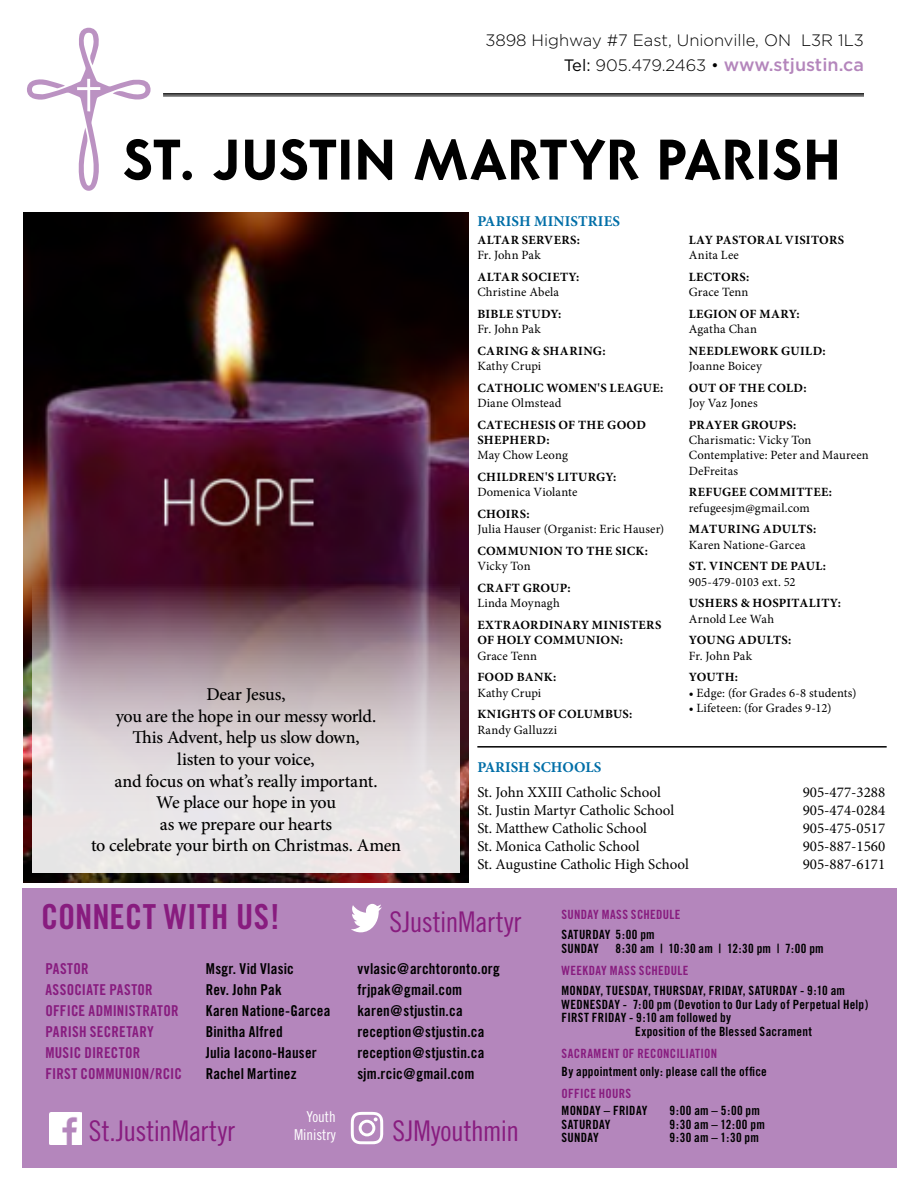
<style>
.page{position:relative;width:918px;height:1188px;background:#fff}
.page>*{position:absolute;margin:0;border:0;box-sizing:border-box;transform-origin:0 0}
.t1{font:34.5px "Trade Gothic Bold Cond Twenty";letter-spacing:.01em;color:#881c7f}
.t2{font:28.5px "Trade Gothic Cond Eighteen";letter-spacing:-.01em;color:#881c7f}
.t3{font:500 18px/21.6px "Minion Pro";letter-spacing:-.015em;color:#000;text-align:center}
.t4{font:500 18px "Gotham HTF";color:#b486bc}
.t5{font:300 16.5px "Gotham HTF";color:#000}
.t6{font:15px "Trade Gothic Bold Cond Twenty";letter-spacing:.015em;color:#000}
.t7{font:15px "Minion Pro";color:#000}
.t8{font:15px "Trade Gothic Bold Cond Twenty";letter-spacing:.015em;color:#881c7f}
.t9{font:700 15px "Minion Pro";letter-spacing:.01em;color:#006ea7}
.t10{font:15px/18px "Trade Gothic Cond Eighteen";color:#fff;text-align:right}
.t11{font:12.75px/13.5px "Trade Gothic Bold Cond Twenty";letter-spacing:.02em;color:#000}
.t12{font:12.75px "Trade Gothic Bold Cond Twenty";letter-spacing:.025em;color:#881c7f}
.t13{font:12.6px/15.1px "Minion Pro";letter-spacing:.01em;color:#000}
.t14{font:700 12.6px/15.1px "Minion Pro";letter-spacing:.03em;color:#000}
.t15{font:700 12.6px "Minion Pro";letter-spacing:.005em;color:#000}
.s1{font-weight:400;font-size:16.5px;color:#000}
.s2{font-weight:300;font-size:16.5px;color:#000}
</style>
<div class="page">
<div style="left:22px;top:888px;width:874px;height:279px;background:#b486bc"></div>
<hr style="left:163px;top:93px;width:701px;height:2px;background:#000">
<hr style="left:163px;top:96px;width:701px;height:1px;background:#000">
<img style="left:49px;top:1112px;width:32px;height:32px">
<svg style="left:351px;top:1112px;width:32px;height:32px"></svg>
<svg style="left:351px;top:904px;width:31px;height:28px"></svg>
<img style="left:23px;top:212px;width:446px;height:670px">
<svg style="left:32px;top:547px;width:428px;height:326px;background:#b29fa7"></svg>
<svg style="left:27px;top:28px;width:810px;height:163px"></svg>
<hr style="left:477px;top:746px;width:410px;height:2px;background:#000">
<h3 class="t5" style="left:485px;top:31px;width:380px">3898 Highway #7 East, Unionville, ON L3R 1L3</h3>
<h3 class="t4" style="left:564px;top:55px;width:302px"><span class="s1">Tel:</span> <span class="s2">905.479.2463 •</span> www.stjustin.ca</h3>
<h3 class="t3" style="left:91px;top:684px;width:311px">Dear Jesus,<br>you are the hope in our messy world.<br>This Advent, help us slow down,<br>listen to your voice,<br>and focus on what’s really important.<br>We place our hope in you<br>as we prepare our hearts<br>to celebrate your birth on Christmas. Amen</h3>
<p class="t9" style="left:477px;top:210px;width:142px">PARISH MINISTRIES</p>
<p class="t14" style="left:477px;top:233px;width:104px">ALTAR SERVERS:</p>
<p class="t13" style="left:477px;top:248px;width:65px">Fr. John Pak</p>
<p class="t14" style="left:477px;top:270px;width:104px">ALTAR SOCIETY:</p>
<p class="t13" style="left:477px;top:285px;width:83px">Christine Abela</p>
<p class="t14" style="left:477px;top:307px;width:86px">BIBLE STUDY:</p>
<p class="t13" style="left:477px;top:322px;width:65px">Fr. John Pak</p>
<p class="t14" style="left:477px;top:344px;width:130px">CARING &amp; SHARING:</p>
<p class="t13" style="left:477px;top:359px;width:66px">Kathy Crupi</p>
<p class="t14" style="left:477px;top:381px;width:187px">CATHOLIC WOMEN'S LEAGUE:</p>
<p class="t13" style="left:477px;top:396px;width:86px">Diane Olmstead</p>
<p class="t14" style="left:477px;top:417px;width:170px">CATECHESIS OF THE GOOD<br>SHEPHERD:</p>
<p class="t13" style="left:477px;top:448px;width:92px">May Chow Leong</p>
<p class="t14" style="left:477px;top:470px;width:141px">CHILDREN'S LITURGY:</p>
<p class="t13" style="left:477px;top:485px;width:102px">Domenica Violante</p>
<p class="t14" style="left:477px;top:507px;width:54px">CHOIRS:</p>
<p class="t13" style="left:477px;top:522px;width:188px">Julia Hauser (Organist: Eric Hauser)</p>
<p class="t14" style="left:477px;top:544px;width:172px">COMMUNION TO THE SICK:</p>
<p class="t13" style="left:477px;top:559px;width:55px">Vicky Ton</p>
<p class="t14" style="left:477px;top:581px;width:95px">CRAFT GROUP:</p>
<p class="t13" style="left:477px;top:596px;width:84px">Linda Moynagh</p>
<p class="t14" style="left:477px;top:618px;width:184px">EXTRAORDINARY MINISTERS<br>OF HOLY COMMUNION:</p>
<p class="t13" style="left:477px;top:648px;width:61px">Grace Tenn</p>
<p class="t14" style="left:477px;top:670px;width:81px">FOOD BANK:</p>
<p class="t13" style="left:477px;top:685px;width:66px">Kathy Crupi</p>
<p class="t14" style="left:477px;top:707px;width:156px">KNIGHTS OF COLUMBUS:</p>
<p class="t13" style="left:477px;top:722px;width:81px">Randy Galluzzi</p>
<p class="t14" style="left:689px;top:233px;width:155px">LAY PASTORAL VISITORS</p>
<p class="t13" style="left:689px;top:248px;width:52px">Anita Lee</p>
<p class="t14" style="left:689px;top:270px;width:62px">LECTORS:</p>
<p class="t13" style="left:689px;top:285px;width:61px">Grace Tenn</p>
<p class="t15" style="left:689px;top:305px;width:112px">LEGION OF MARY:</p>
<p class="t13" style="left:689px;top:322px;width:70px">Agatha Chan</p>
<p class="t14" style="left:689px;top:344px;width:138px">NEEDLEWORK GUILD:</p>
<p class="t13" style="left:689px;top:359px;width:75px">Joanne Boicey</p>
<p class="t14" style="left:689px;top:381px;width:119px">OUT OF THE COLD:</p>
<p class="t13" style="left:689px;top:396px;width:70px">Joy Vaz Jones</p>
<p class="t14" style="left:689px;top:417px;width:109px">PRAYER GROUPS:</p>
<p class="t13" style="left:689px;top:433px;width:181px">Charismatic: Vicky Ton<br>Contemplative: Peter and Maureen<br>DeFreitas</p>
<p class="t14" style="left:689px;top:485px;width:145px">REFUGEE COMMITTEE:</p>
<p class="t13" style="left:689px;top:500px;width:123px">refugeesjm@gmail.com</p>
<p class="t14" style="left:689px;top:522px;width:129px">MATURING ADULTS:</p>
<p class="t13" style="left:689px;top:537px;width:119px">Karen Natione-Garcea</p>
<p class="t14" style="left:689px;top:559px;width:139px">ST. VINCENT DE PAUL:</p>
<p class="t13" style="left:689px;top:574px;width:108px">905-479-0103 ext. 52</p>
<p class="t14" style="left:689px;top:596px;width:154px">USHERS &amp; HOSPITALITY:</p>
<p class="t13" style="left:689px;top:611px;width:87px">Arnold Lee Wah</p>
<p class="t14" style="left:689px;top:633px;width:11px">YOUNG</p>
<p class="t14" style="left:738px;top:633px;width:19px">ADULT</p>
<p class="t14" style="left:782px;top:633px;width:11px">S:</p>
<p class="t13" style="left:689px;top:648px;width:65px">Fr. John Pak</p>
<p class="t14" style="left:689px;top:670px;width:51px">YOUTH:</p>
<p class="t13" style="left:689px;top:685px;width:169px">• Edge: (for Grades 6-8 students)</p>
<p class="t13" style="left:689px;top:700px;width:144px">• Lifeteen: (for Grades 9-12)</p>
<p class="t9" style="left:477px;top:757px;width:75px">PARISH SCHOOL</p>
<p class="t9" style="left:594px;top:757px;width:9px">S</p>
<p class="t7" style="left:477px;top:782px;width:185px">St. John XXIII Catholic School</p>
<p class="t7" style="left:803px;top:782px;width:84px">905-477-3288</p>
<p class="t7" style="left:477px;top:800px;width:198px">St. Justin Martyr Catholic School</p>
<p class="t7" style="left:803px;top:800px;width:84px">905-474-0284</p>
<p class="t7" style="left:477px;top:818px;width:171px">St. Matthew Catholic School</p>
<p class="t7" style="left:803px;top:818px;width:84px">905-475-0517</p>
<p class="t7" style="left:477px;top:836px;width:164px">St. Monica Catholic School</p>
<p class="t7" style="left:803px;top:836px;width:84px">905-887-1560</p>
<p class="t7" style="left:477px;top:854px;width:213px">St. Augustine Catholic High School</p>
<p class="t7" style="left:803px;top:854px;width:84px">905-887-6171</p>
<h1 class="t1" style="left:41px;top:896px;width:18px">Conn</h1>
<h1 class="t1" style="left:110px;top:896px;width:172px">ect WITH US!</h1>
<h2 class="t2" style="left:389px;top:905px;width:134px">SJustinMartyr</h2>
<p class="t12" style="left:562px;top:907px;width:120px">SUNDAY Mass Schedule</p>
<p class="t11" style="left:562px;top:928px;width:95px">SATURDAY 5:00 pm<br>SUNDAY</p>
<p class="t11" style="left:616px;top:942px;width:210px">8:30 am | 10:30 am | 12:30 pm | 7:00 pm</p>
<p class="t12" style="left:562px;top:963px;width:128px">Weekday Mass Schedule</p>
<p class="t11" style="left:562px;top:984px;width:285px">MONDAY, TUESDAY, THURSDAY, FRIDAY, SATURDAY - 9:10 am</p>
<p class="t11" style="left:562px;top:997px;width:308px">WEDNESDAY - 7:00 pm (Devotion to Our Lady of Perpetual Help)</p>
<p class="t11" style="left:562px;top:1011px;width:171px">FIRST FRIDAY - 9:10 am followed by</p>
<p class="t11" style="left:635px;top:1024px;width:178px">Exposition of the Blessed Sacrament</p>
<p class="t12" style="left:562px;top:1045px;width:130px">Sacrament of reconciliation</p>
<p class="t11" style="left:562px;top:1065px;width:207px">By appointment only: please call the office</p>
<p class="t12" style="left:562px;top:1086px;width:71px">OFFICE HOURS</p>
<p class="t11" style="left:562px;top:1104px;width:87px">MONDAY – FRIDAY</p>
<p class="t11" style="left:670px;top:1104px;width:92px">9:00 am – 5:00 pm</p>
<p class="t11" style="left:562px;top:1117px;width:50px">SATURDAY</p>
<p class="t11" style="left:670px;top:1117px;width:97px">9:30 am – 12:00 pm</p>
<p class="t11" style="left:562px;top:1131px;width:39px">SUNDAY</p>
<p class="t11" style="left:670px;top:1131px;width:91px">9:30 am – 1:30 pm</p>
<p class="t8" style="left:45px;top:959px;width:16px">Pastor</p>
<p class="t6" style="left:206px;top:959px;width:89px">Msgr. Vid Vlasic</p>
<p class="t6" style="left:357px;top:959px;width:144px">vvlasic@archtoronto.org</p>
<p class="t8" style="left:45px;top:980px;width:80px">AssociatePastor</p>
<p class="t6" style="left:206px;top:980px;width:77px">Rev. John Pak</p>
<p class="t6" style="left:357px;top:980px;width:106px">frjpak@gmail.com</p>
<p class="t8" style="left:45px;top:1001px;width:52px">OFFICE administrator</p>
<p class="t6" style="left:206px;top:1001px;width:126px">Karen Natione-Garcea</p>
<p class="t6" style="left:357px;top:1001px;width:107px">karen@stjustin.ca</p>
<p class="t8" style="left:45px;top:1022px;width:89px">PARISH Secretary</p>
<p class="t6" style="left:206px;top:1022px;width:78px">Binitha Alfred</p>
<p class="t6" style="left:357px;top:1022px;width:128px">reception@stjustin.ca</p>
<p class="t8" style="left:45px;top:1043px;width:82px">Musicdirector</p>
<p class="t6" style="left:206px;top:1043px;width:112px">Julia Iacono-Hauser</p>
<p class="t6" style="left:357px;top:1043px;width:129px">reception@stjustin.ca</p>
<p class="t8" style="left:45px;top:1064px;width:14px">First</p>
<p class="t8" style="left:81px;top:1064px;width:9px">Communion</p>
<p class="t8" style="left:150px;top:1064px;width:33px">/Rcic</p>
<p class="t6" style="left:206px;top:1064px;width:92px">Rachel Martinez</p>
<p class="t6" style="left:357px;top:1064px;width:119px">sjm.rcic@gmail.com</p>
<p class="t10" style="left:294px;top:1107px;width:43px">Youth<br>Ministry</p>
<h2 class="t2" style="left:89px;top:1114px;width:148px">St.JustinMartyr</h2>
<h2 class="t2" style="left:393px;top:1114px;width:128px">SJMyouthmin</h2>
</div>
